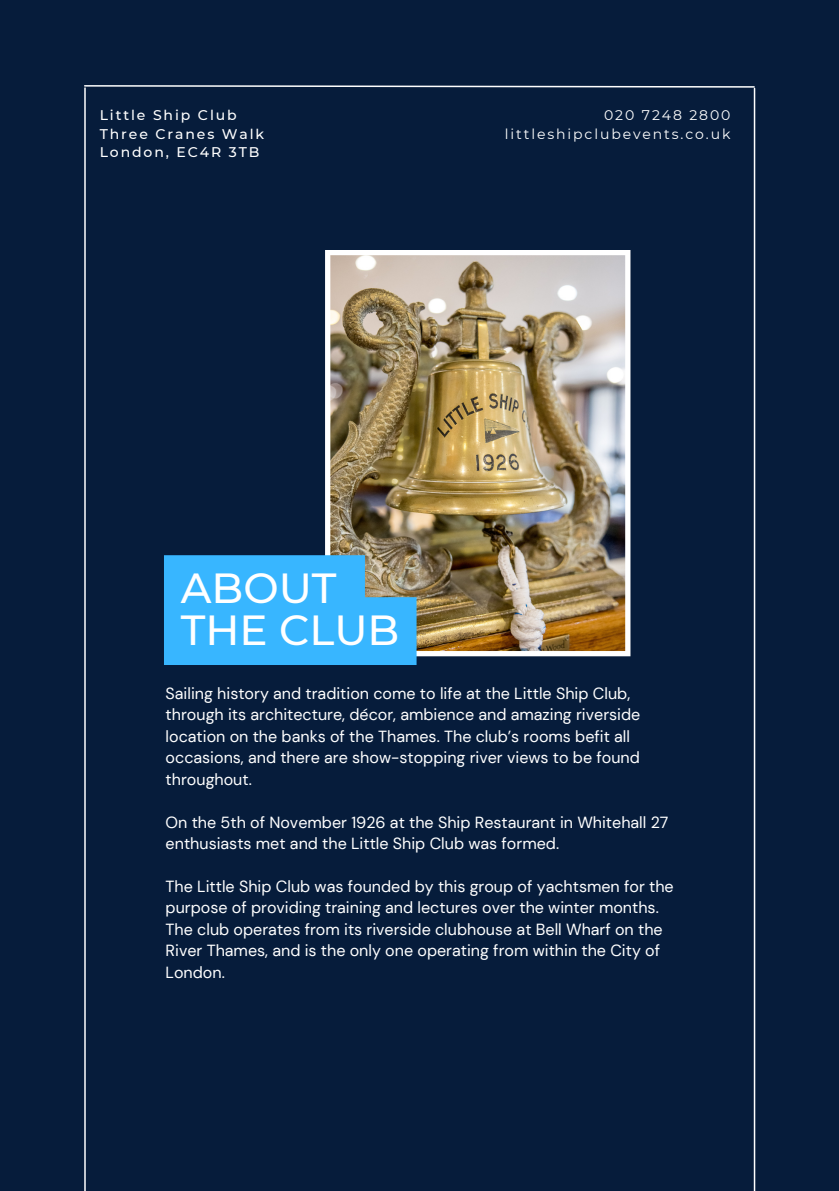
<style>
.page{position:relative;width:839px;height:1191px;background:#fff}
.page>*{position:absolute;margin:0;border:0;box-sizing:border-box;transform-origin:0 0}
.t1{font:500 42px/42px "Montserrat";color:#fff}
.t2{font:16px/21.4px "DM Sans";color:#fff}
.t3{font:500 14px/18.6px "Montserrat";letter-spacing:.135em;color:#fff}
.t4{font:14px/18.6px "Montserrat";letter-spacing:.135em;color:#fff;text-align:right}
</style>
<div class="page">
<div style="left:0;top:0;width:838px;height:1191px;background:#061c3b"></div>
<svg style="left:84px;top:85px;width:671px;height:3px"></svg>
<hr style="left:84px;top:88px;width:2px;height:1103px;background:#fff">
<hr style="left:753px;top:88px;width:2px;height:1103px;background:#fff">
<img style="left:325px;top:250px;width:305px;height:406px">
<svg style="left:164px;top:555px;width:252px;height:110px;background:#3fb3f4"></svg>
<p class="t3" style="left:100px;top:106px;width:166px">Little Ship Club<br>Three Cranes Walk<br>London, EC4R 3TB</p>
<p class="t4" style="left:505px;top:106px;width:227px">020 7248 2800 littleshipclubevents.co.uk</p>
<h1 class="t1" style="left:181px;top:567px;width:220px">ABOUT<br>THE CLUB</h1>
<p class="t2" style="left:166px;top:683px;width:476px">Sailing history and tradition come to life at the Little Ship Club, through its architecture, décor, ambience and amazing riverside location on the banks of the Thames. The club’s rooms befit all occasions, and there are show-stopping river views to be found throughout.</p>
<p class="t2" style="left:166px;top:811px;width:504px">On the 5th of November 1926 at the Ship Restaurant in Whitehall 27 enthusiasts met and the Little Ship Club was formed.</p>
<p class="t2" style="left:166px;top:876px;width:509px">The Little Ship Club was founded by this group of yachtsmen for the purpose of providing training and lectures over the winter months.<br>The club operates from its riverside clubhouse at Bell Wharf on the River Thames, and is the only one operating from within the City of London.</p>
</div>
